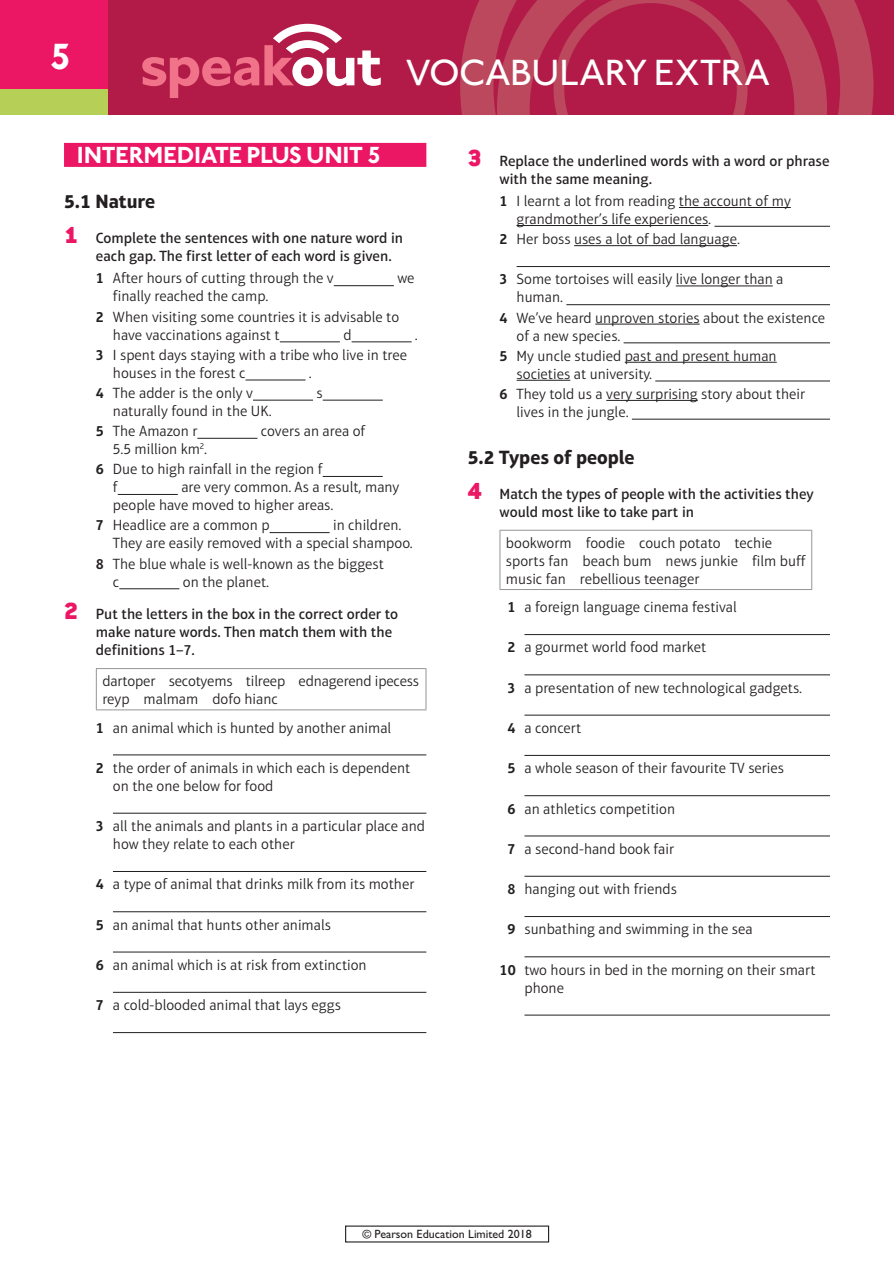
<style>
.page{position:relative;width:894px;height:1264px;background:#fff}
.page>*{position:absolute;margin:0;border:0;box-sizing:border-box;transform-origin:0 0}
.t1{font:500 37.5px "Johnston ITC Pro";letter-spacing:-.01em;color:#fff}
.t2{font:700 37.5px "Johnston ITC Pro";color:#fff}
.t3{font:700 24px "Johnston ITC Pro";letter-spacing:-.01em;color:#fff}
.t4{font:700 19.5px "Aptifer Sans LT Pro";color:#231f20}
.t5{font:300 15px/18px "Aptifer Sans LT Pro";color:#231f20}
.t6{font:500 15px/18px "Aptifer Sans LT Pro";color:#231f20}
.t7{font:500 12px "Gill Sans MT Pro";color:#231f20}
.s1{font-family:"Conduit ITC Pro";font-weight:900;font-size:25.5px;color:#eb1764}
.s2{font-weight:600}
.s3{font-weight:300}
</style>
<div class="page">
<div style="left:0;top:0;width:893px;height:89px;background:#eb1764"></div>
<div style="left:0;top:89px;width:893px;height:26px;background:#b6d057"></div>
<div style="left:108px;top:0;width:785px;height:115px;background:#b21b48"></div>
<svg style="left:142px;top:24px;width:238px;height:74px"></svg>
<svg style="left:460px;top:0;width:413px;height:115px;fill:#bc485d"></svg>
<svg style="left:497px;top:0;width:329px;height:115px"></svg>
<div style="left:64px;top:143px;width:362px;height:24px;background:#eb1764"></div>
<hr style="left:334px;top:285px;width:60px;height:1px;background:#231f20">
<hr style="left:280px;top:341px;width:60px;height:1px;background:#231f20">
<hr style="left:351px;top:341px;width:60px;height:1px;background:#231f20">
<hr style="left:245px;top:379px;width:60px;height:1px;background:#231f20">
<hr style="left:253px;top:400px;width:60px;height:1px;background:#231f20">
<hr style="left:322px;top:400px;width:60px;height:1px;background:#231f20">
<hr style="left:197px;top:438px;width:60px;height:1px;background:#231f20">
<hr style="left:322px;top:476px;width:60px;height:1px;background:#231f20">
<hr style="left:118px;top:494px;width:60px;height:1px;background:#231f20">
<hr style="left:269px;top:532px;width:60px;height:1px;background:#231f20">
<hr style="left:119px;top:588px;width:60px;height:1px;background:#231f20">
<hr style="left:113px;top:754px;width:313px;height:1px;background:#231f20">
<hr style="left:113px;top:812px;width:313px;height:1px;background:#231f20">
<hr style="left:113px;top:871px;width:313px;height:1px;background:#231f20">
<hr style="left:113px;top:911px;width:313px;height:1px;background:#231f20">
<hr style="left:113px;top:951px;width:313px;height:1px;background:#231f20">
<hr style="left:113px;top:991px;width:313px;height:1px;background:#231f20">
<hr style="left:113px;top:1032px;width:313px;height:1px;background:#231f20">
<hr style="left:96px;top:668px;width:330px;height:1px;background:#939598">
<hr style="left:96px;top:669px;width:1px;height:40px;background:#939598">
<hr style="left:425px;top:669px;width:1px;height:40px;background:#939598">
<hr style="left:96px;top:709px;width:330px;height:1px;background:#939598">
<hr style="left:678px;top:207px;width:112px;height:1px;background:#231f20">
<hr style="left:516px;top:225px;width:192px;height:1px;background:#231f20">
<hr style="left:714px;top:226px;width:115px;height:1px;background:#231f20">
<hr style="left:574px;top:245px;width:162px;height:1px;background:#231f20">
<hr style="left:516px;top:266px;width:313px;height:1px;background:#231f20">
<hr style="left:675px;top:285px;width:97px;height:1px;background:#231f20">
<hr style="left:566px;top:304px;width:263px;height:1px;background:#231f20">
<hr style="left:595px;top:323px;width:104px;height:1px;background:#231f20">
<hr style="left:623px;top:342px;width:206px;height:1px;background:#231f20">
<hr style="left:624px;top:362px;width:152px;height:1px;background:#231f20">
<hr style="left:516px;top:380px;width:54px;height:1px;background:#231f20">
<hr style="left:655px;top:380px;width:174px;height:1px;background:#231f20">
<hr style="left:606px;top:400px;width:91px;height:1px;background:#231f20">
<hr style="left:631px;top:419px;width:198px;height:1px;background:#231f20">
<hr style="left:524px;top:634px;width:305px;height:1px;background:#231f20">
<hr style="left:524px;top:674px;width:305px;height:1px;background:#231f20">
<hr style="left:524px;top:714px;width:305px;height:1px;background:#231f20">
<hr style="left:524px;top:755px;width:305px;height:1px;background:#231f20">
<hr style="left:524px;top:795px;width:305px;height:1px;background:#231f20">
<hr style="left:524px;top:835px;width:305px;height:1px;background:#231f20">
<hr style="left:524px;top:875px;width:305px;height:1px;background:#231f20">
<hr style="left:524px;top:916px;width:305px;height:1px;background:#231f20">
<hr style="left:524px;top:956px;width:305px;height:1px;background:#231f20">
<hr style="left:524px;top:1014px;width:305px;height:1px;background:#231f20">
<hr style="left:499px;top:530px;width:312px;height:1px;background:#939598">
<hr style="left:499px;top:530px;width:1px;height:59px;background:#939598">
<hr style="left:811px;top:530px;width:1px;height:59px;background:#939598">
<hr style="left:499px;top:589px;width:312px;height:1px;background:#939598">
<h1 class="t2" style="left:49px;top:34px;width:24px">5</h1>
<h1 class="t1" style="left:405px;top:50px;width:366px">VOCABULARY EXTRA</h1>
<h2 class="t3" style="left:77px;top:140px;width:306px">INTERMEDIATE PLUS UNIT 5</h2>
<h3 class="t4" style="left:64px;top:190px;width:92px">5.1 Nature</h3>
<p class="t6" style="left:96px;top:229px;width:308px;text-indent:-32px"><span class="s1">1</span> Complete the sentences with one nature word in each gap. The first letter of each word is given.</p>
<p class="t5" style="left:96px;top:269px;width:239px"><span class="s2">1</span> After hours of cutting through the v</p>
<p class="t5" style="left:397px;top:269px;width:19px">we</p>
<p class="t5" style="left:96px;top:286px;width:304px;line-height:20.1px;text-indent:17px">finally reached the camp.<br><span class="s2">2</span> When visiting some countries it is advisable to</p>
<p class="t5" style="left:113px;top:325px;width:168px">have vaccinations against t</p>
<p class="t5" style="left:343px;top:325px;width:10px">d</p>
<p class="t5" style="left:415px;top:325px;width:5px">.</p>
<p class="t5" style="left:113px;top:345px;width:295px;text-indent:-17px"><span class="s2">3</span> I spent days staying with a tribe who live in tree houses in the forest c</p>
<p class="t5" style="left:309px;top:363px;width:5px">.</p>
<p class="t5" style="left:96px;top:384px;width:158px"><span class="s2">4</span> The adder is the only v</p>
<p class="t5" style="left:316px;top:384px;width:8px">s</p>
<p class="t5" style="left:96px;top:401px;width:177px;line-height:20.1px;text-indent:17px">naturally found in the UK.<br><span class="s2">5</span> The Amazon r</p>
<p class="t5" style="left:261px;top:422px;width:106px">covers an area of</p>
<p class="t5" style="left:96px;top:439px;width:228px;line-height:20.1px;text-indent:17px">5.5 million km<sup>2</sup>.<br><span class="s2">6</span> Due to high rainfall in the region f</p>
<p class="t5" style="left:113px;top:478px;width:6px">f</p>
<p class="t5" style="left:113px;top:478px;width:288px;text-indent:68px">are very common. As a result, many people have moved to higher areas.</p>
<p class="t5" style="left:96px;top:516px;width:175px"><span class="s2">7</span> Headlice are a common p</p>
<p class="t5" style="left:113px;top:516px;width:301px;text-indent:220px">in children.<br>They are easily removed with a special shampoo.</p>
<p class="t5" style="left:113px;top:554px;width:272px;text-indent:-17px"><span class="s2">8</span> The blue whale is well-known as the biggest c</p>
<p class="t6" style="left:64px;top:565px;width:335px;line-height:32.8px;text-indent:119px"><span class="s3">on the planet.<br></span><span class="s1">2</span> Put the letters in the box in the correct order to</p>
<p class="t6" style="left:96px;top:623px;width:298px">make nature words. Then match them with the definitions 1–7.</p>
<p class="t5" style="left:102px;top:671px;width:318px">dartoper secotyems tilreep ednagerend ipecess reyp malmam dofo hianc</p>
<p class="t5" style="left:96px;top:718px;width:297px"><span class="s2">1</span> an animal which is hunted by another animal</p>
<p class="t5" style="left:113px;top:758px;width:299px;text-indent:-17px"><span class="s2">2</span> the order of animals in which each is dependent on the one below for food</p>
<p class="t5" style="left:113px;top:817px;width:313px;text-indent:-17px"><span class="s2">3</span> all the animals and plants in a particular place and how they relate to each other</p>
<p class="t5" style="left:96px;top:875px;width:320px"><span class="s2">4</span> a type of animal that drinks milk from its mother</p>
<p class="t5" style="left:96px;top:915px;width:236px"><span class="s2">5</span> an animal that hunts other animals</p>
<p class="t5" style="left:96px;top:955px;width:272px"><span class="s2">6</span> an animal which is at risk from extinction</p>
<p class="t5" style="left:96px;top:996px;width:246px"><span class="s2">7</span> a cold-blooded animal that lays eggs</p>
<p class="t6" style="left:499px;top:152px;width:331px;text-indent:-32px"><span class="s1">3</span> Replace the underlined words with a word or phrase with the same meaning.</p>
<p class="t5" style="left:516px;top:192px;width:276px;text-indent:-17px"><span class="s2">1</span> I learnt a lot from reading the account of my grandmother’s life experiences.</p>
<p class="t5" style="left:499px;top:230px;width:242px"><span class="s2">2</span> Her boss uses a lot of bad language.</p>
<p class="t5" style="left:516px;top:270px;width:268px;text-indent:-17px"><span class="s2">3</span> Some tortoises will easily live longer than a human.</p>
<p class="t5" style="left:516px;top:308px;width:310px;text-indent:-17px"><span class="s2">4</span> We’ve heard unproven stories about the existence of a new species.</p>
<p class="t5" style="left:516px;top:347px;width:261px;text-indent:-17px"><span class="s2">5</span> My uncle studied past and present human societies at university.</p>
<p class="t5" style="left:516px;top:385px;width:290px;text-indent:-17px"><span class="s2">6</span> They told us a very surprising story about their lives in the jungle.</p>
<h3 class="t4" style="left:467px;top:445px;width:168px">5.2 Types of people</h3>
<p class="t6" style="left:499px;top:485px;width:316px;text-indent:-32px"><span class="s1">4</span> Match the types of people with the activities they would most like to take part in</p>
<p class="t5" style="left:506px;top:533px;width:301px">bookworm foodie couch potato techie sports fan beach bum news junkie film buff music fan rebellious teenager</p>
<p class="t5" style="left:507px;top:598px;width:231px"><span class="s2">1</span> a foreign language cinema festival</p>
<p class="t5" style="left:507px;top:638px;width:200px"><span class="s2">2</span> a gourmet world food market</p>
<p class="t5" style="left:507px;top:678px;width:296px"><span class="s2">3</span> a presentation of new technological gadgets.</p>
<p class="t5" style="left:507px;top:719px;width:75px"><span class="s2">4</span> a concert</p>
<p class="t5" style="left:507px;top:759px;width:278px"><span class="s2">5</span> a whole season of their favourite TV series</p>
<p class="t5" style="left:507px;top:799px;width:169px"><span class="s2">6</span> an athletics competition</p>
<p class="t5" style="left:507px;top:839px;width:168px"><span class="s2">7</span> a second-hand book fair</p>
<p class="t5" style="left:507px;top:880px;width:171px"><span class="s2">8</span> hanging out with friends</p>
<p class="t5" style="left:507px;top:920px;width:247px"><span class="s2">9</span> sunbathing and swimming in the sea</p>
<p class="t5" style="left:524px;top:960px;width:292px;text-indent:-25px"><span class="s2">10</span> two hours in bed in the morning on their smart phone</p>
<p class="t7" style="left:362px;top:1226px;width:171px">© Pearson Education Limited 2018</p>
</div>
